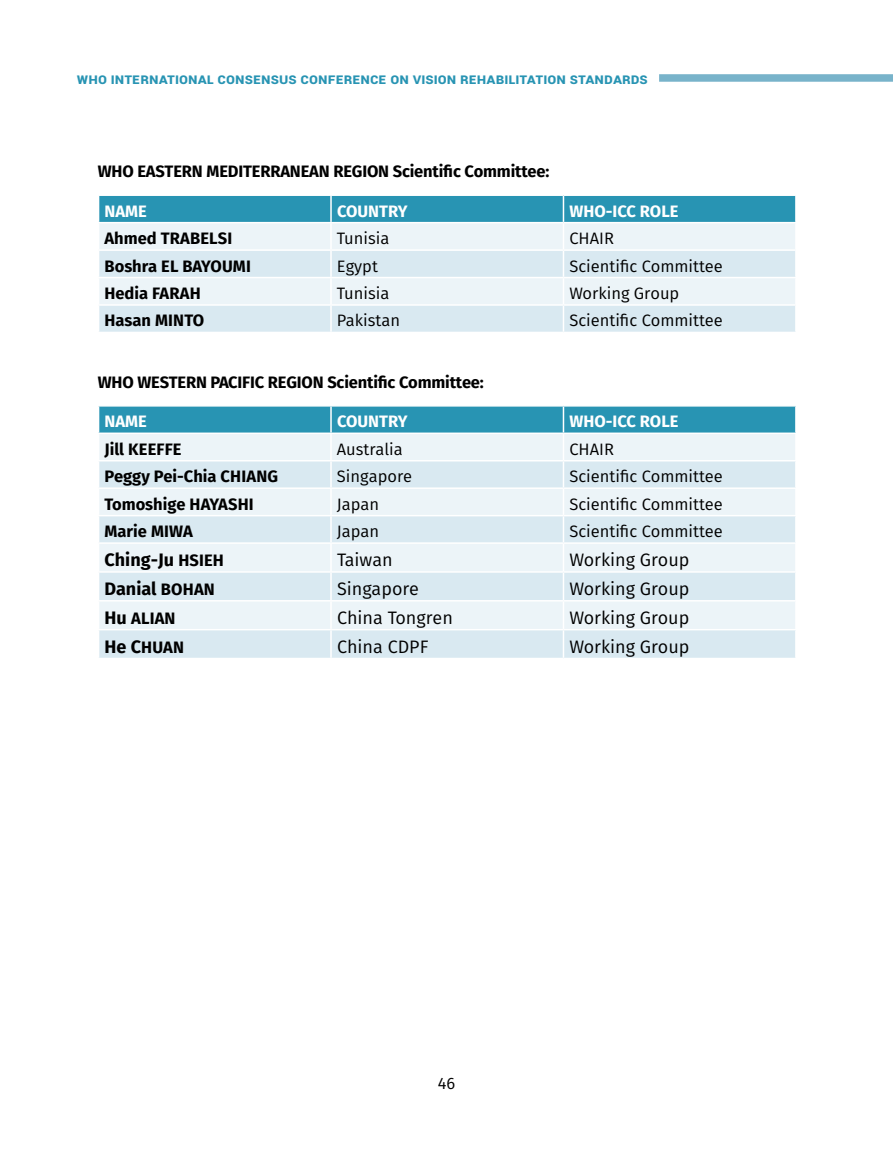
<style>
.page{position:relative;width:893px;height:1149px;background:#fff}
.page>*{position:absolute;margin:0;border:0;box-sizing:border-box;transform-origin:0 0}
.t1{font:18px "Fira Sans";color:#000}
.t2{font:700 18px "Fira Sans";color:#000}
.t3{font:700 16.5px "Fira Sans";letter-spacing:-.01em;color:#000}
.t4{font:16.5px "Fira Sans";color:#000}
.t5{font:700 16.5px "Fira Sans";color:#fff}
.t6{font:700 16.5px "Fira Sans";letter-spacing:.01em;color:#000}
.t7{font:700 15px "Roboto";color:#2894b3}
.s1{font-size:16.5px}
.s2{font-size:18px}
</style>
<div class="page">
<div style="left:659px;top:74px;width:234px;height:8px;background:#78b3ca"></div>
<svg style="left:99px;top:195px;width:697px;height:136px;background:#c0dee8"></svg>
<hr style="left:795px;top:305px;width:2px;height:26px;background:#fff">
<svg style="left:98px;top:406px;width:698px;height:251px;background:#d0e6ee"></svg>
<hr style="left:795px;top:630px;width:2px;height:27px;background:#fff">
<p class="t7" style="left:77px;top:68px;width:572px">WHO international consensus conference on vision rehabilitation standards</p>
<p class="t3" style="left:98px;top:157px;width:453px">WHO EASTERN MEDITERRANEAN REGION Scientific Committee:</p>
<p class="t5" style="left:105px;top:197px;width:44px">NAME</p>
<p class="t5" style="left:337px;top:197px;width:72px">COUNTRY</p>
<p class="t5" style="left:569px;top:197px;width:111px">WHO-ICC ROLE</p>
<p class="t6" style="left:105px;top:224px;width:129px">Ahmed TRABELSI</p>
<p class="t4" style="left:337px;top:226px;width:54px">Tunisia</p>
<p class="t4" style="left:569px;top:226px;width:46px">CHAIR</p>
<p class="t3" style="left:105px;top:252px;width:148px">Boshra EL BAYOUMI</p>
<p class="t4" style="left:337px;top:253px;width:42px">Egypt</p>
<p class="t4" style="left:569px;top:253px;width:155px">Scientific Committee</p>
<p class="t3" style="left:104px;top:279px;width:98px">Hedia FARAH</p>
<p class="t4" style="left:337px;top:281px;width:54px">Tunisia</p>
<p class="t4" style="left:569px;top:281px;width:111px">Working Group</p>
<p class="t3" style="left:104px;top:307px;width:101px">Hasan MINTO</p>
<p class="t4" style="left:337px;top:308px;width:65px">Pakistan</p>
<p class="t4" style="left:569px;top:308px;width:155px">Scientific Committee</p>
<p class="t3" style="left:98px;top:368px;width:388px">WHO WESTERN PACIFIC REGION Scientific Committee:</p>
<p class="t5" style="left:105px;top:407px;width:44px">NAME</p>
<p class="t5" style="left:337px;top:407px;width:72px">COUNTRY</p>
<p class="t5" style="left:569px;top:407px;width:111px">WHO-ICC ROLE</p>
<p class="t6" style="left:105px;top:435px;width:79px">Jill KEEFFE</p>
<p class="t4" style="left:337px;top:436px;width:67px">Australia</p>
<p class="t4" style="left:569px;top:436px;width:46px">CHAIR</p>
<p class="t3" style="left:105px;top:462px;width:175px">Peggy Pei-Chia CHIANG</p>
<p class="t4" style="left:337px;top:464px;width:77px">Singapore</p>
<p class="t4" style="left:569px;top:464px;width:155px">Scientific Committee</p>
<p class="t3" style="left:104px;top:490px;width:151px">Tomoshige HAYASHI</p>
<p class="t4" style="left:337px;top:491px;width:44px">Japan</p>
<p class="t4" style="left:569px;top:491px;width:155px">Scientific Committee</p>
<p class="t3" style="left:104px;top:517px;width:90px">Marie MIWA</p>
<p class="t4" style="left:337px;top:519px;width:44px">Japan</p>
<p class="t4" style="left:569px;top:519px;width:155px">Scientific Committee</p>
<p class="t2" style="left:105px;top:544px;width:121px">Ching-Ju <span class="s1">HSIEH</span></p>
<p class="t1" style="left:337px;top:546px;width:57px">Taiwan</p>
<p class="t1" style="left:569px;top:546px;width:121px">Working Group</p>
<p class="t2" style="left:105px;top:573px;width:112px">Danial <span class="s1">BOHAN</span></p>
<p class="t1" style="left:337px;top:575px;width:84px">Singapore</p>
<p class="t1" style="left:569px;top:575px;width:121px">Working Group</p>
<p class="t3" style="left:105px;top:603px;width:73px"><span class="s2">Hu</span> ALIAN</p>
<p class="t1" style="left:337px;top:603px;width:117px">China Tongren</p>
<p class="t1" style="left:569px;top:603px;width:121px">Working Group</p>
<p class="t3" style="left:105px;top:632px;width:81px"><span class="s2">He C</span>HUAN</p>
<p class="t1" style="left:337px;top:632px;width:93px">China CDPF</p>
<p class="t1" style="left:569px;top:632px;width:121px">Working Group</p>
<p class="t4" style="left:438px;top:1070px;width:19px">46</p>
</div>
